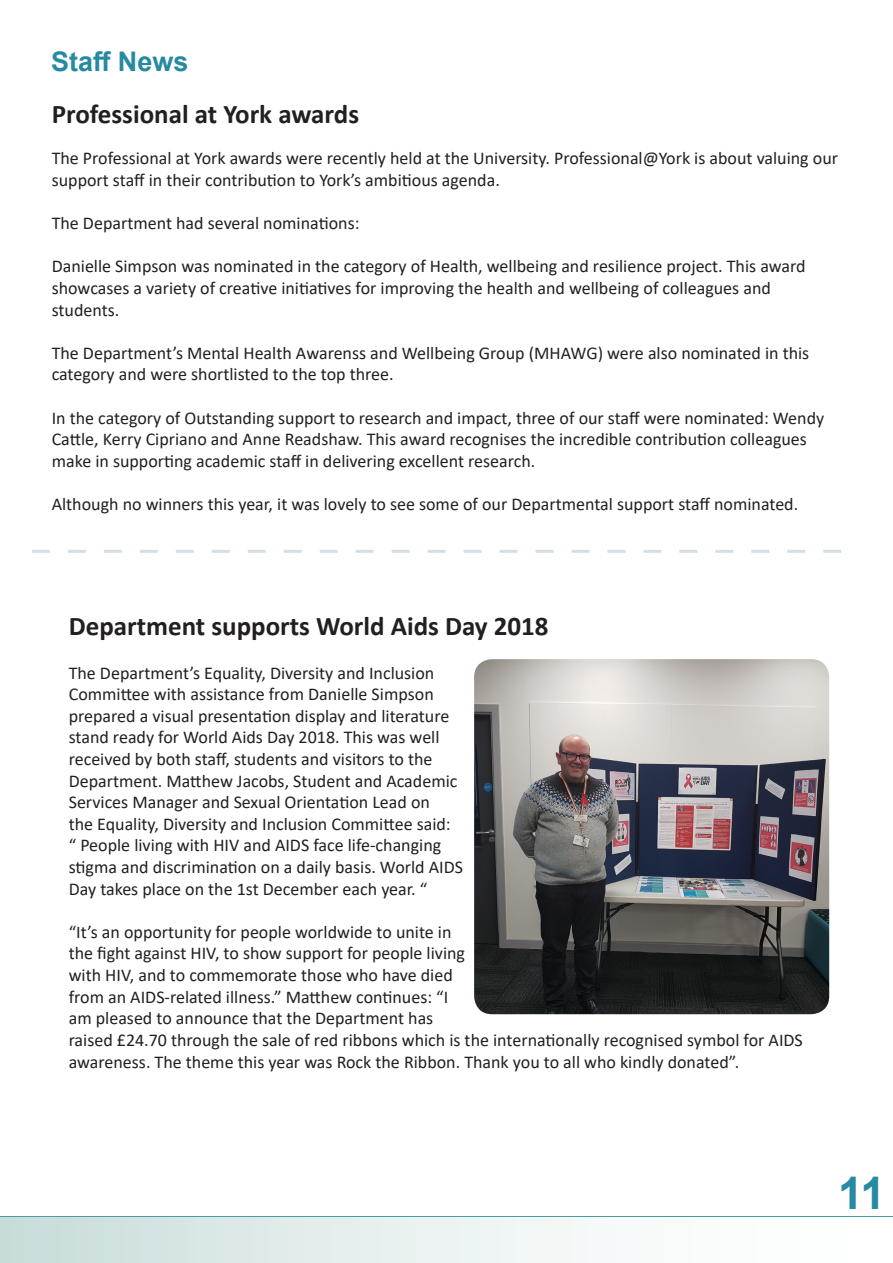
<style>
.page{position:relative;width:893px;height:1263px;background:#fff}
.page>*{position:absolute;margin:0;border:0;box-sizing:border-box;transform-origin:0 0}
.t1{font:700 45px "Arial";color:#268aa1}
.t2{font:700 27px "Calibri";color:#231f20}
.Section_Headers{font:700 27px "Arial";color:#268aa1}
.t3{font:18px/21.6px "Calibri";color:#231f20}
</style>
<div class="page">
<div style="left:0;top:1216px;width:893px;height:5px;background:#479e9a"></div>
<div style="left:0;top:1217px;width:893px;height:46px;background:linear-gradient(to right,#ccdedd,#fff)"></div>
<svg style="left:32px;top:550px;width:809px;height:3px"></svg>
<img style="left:474px;top:659px;width:355px;height:355px">
<p class="Section_Headers" style="left:51px;top:42px;width:139px">Staff News</p>
<p class="t2" style="left:52px;top:95px;width:309px">Professional at York awards</p>
<p class="t3" style="left:52px;top:147px;width:788px">The Professional at York awards were recently held at the University. Professional@York is about valuing our support staff in their contribution to York’s ambitious agenda.</p>
<p class="t3" style="left:52px;top:212px;width:309px">The Department had several nominations:</p>
<p class="t3" style="left:52px;top:255px;width:755px">Danielle Simpson was nominated in the category of Health, wellbeing and resilience project. This award showcases a variety of creative initiatives for improving the health and wellbeing of colleagues and students.</p>
<p class="t3" style="left:52px;top:342px;width:759px">The Department’s Mental Health Awarenss and Wellbeing Group (MHAWG) were also nominated in this category and were shortlisted to the top three.</p>
<p class="t3" style="left:52px;top:406px;width:774px">In the category of Outstanding support to research and impact, three of our staff were nominated: Wendy<br>Cattle, Kerry Cipriano and Anne Readshaw. This award recognises the incredible contribution colleagues make in supporting academic staff in delivering excellent research.</p>
<p class="t3" style="left:52px;top:493px;width:748px">Although no winners this year, it was lovely to see some of our Departmental support staff nominated.</p>
<p class="t2" style="left:69px;top:607px;width:481px">Department supports World Aids Day 2018</p>
<p class="t3" style="left:69px;top:661px;width:396px">The Department’s Equality, Diversity and Inclusion Committee with assistance from Danielle Simpson prepared a visual presentation display and literature stand ready for World Aids Day 2018. This was well received by both staff, students and visitors to the Department. Matthew Jacobs, Student and Academic Services Manager and Sexual Orientation Lead on<br>the Equality, Diversity and Inclusion Committee said:<br>“ People living with HIV and AIDS face life-changing stigma and discrimination on a daily basis. World AIDS Day takes place on the 1st December each year. “</p>
<p class="t3" style="left:69px;top:921px;width:736px">“It’s an opportunity for people worldwide to unite in<br>the fight against HIV, to show support for people living<br>with HIV, and to commemorate those who have died<br>from an AIDS-related illness.” Matthew continues: “I<br>am pleased to announce that the Department has<br>raised £24.70 through the sale of red ribbons which is the internationally recognised symbol for AIDS awareness. The theme this year was Rock the Ribbon. Thank you to all who kindly donated”.</p>
<h1 class="t1" style="left:838px;top:1162px;width:49px">11</h1>
</div>
